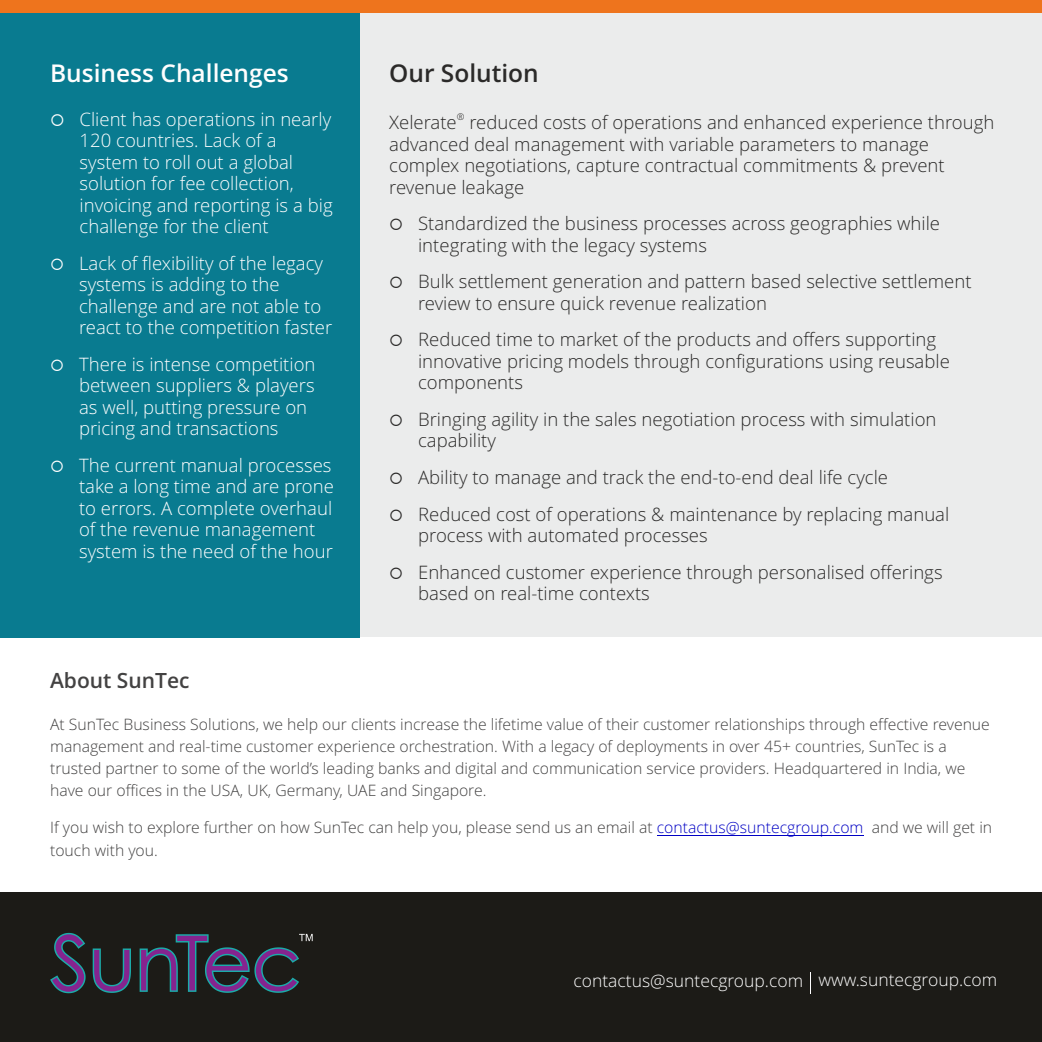
<style>
.page{position:relative;width:1042px;height:1042px;background:#fff}
.page>*{position:absolute;margin:0;border:0;box-sizing:border-box;transform-origin:0 0}
.t1{font:600 24.5px "Open Sans";color:#fefefe}
.t2{font:600 24.5px "Open Sans";color:#2b2a29}
.t3{font:600 21px "Open Sans";color:#434242}
.t4{font:300 18.55px/21.5px "Open Sans";color:#2b2a29}
.t5{font:300 18.55px/21.5px "Open Sans";color:#fefefe}
.t6{font:300 17.5px "Open Sans";color:#fefefe}
.t7{font:300 15.75px/22.1px "Open Sans";color:#434242}
.t8{font:300 9.28px "Open Sans";color:#2b2a29}
.s1{color:#0000c4}
</style>
<div class="page">
<div style="left:0;top:893px;width:1042px;height:149px;background:#1c1b17"></div>
<hr style="left:657px;top:835px;width:206px;height:1px;background:#0000c4">
<svg style="left:810px;top:972px;width:1px;height:21px"></svg>
<svg style="left:50px;top:933px;width:263px;height:60px"></svg>
<div style="left:0;top:0;width:1042px;height:636px;background:#ebecec"></div>
<div style="left:0;top:0;width:360px;height:637px;background:#097b90"></div>
<div style="left:0;top:0;width:1042px;height:12px;background:#ee741d"></div>
<h1 class="t1" style="left:50px;top:63px;width:240px">Business Challenges</h1>
<p class="t5" style="left:80px;top:110px;width:255px;text-indent:-29px">○ Client has operations in nearly<br>120 countries. Lack of a system to roll out a global solution for fee collection, invoicing and reporting is a big challenge for the client</p>
<p class="t5" style="left:79px;top:254px;width:255px;text-indent:-29px">○ Lack of flexibility of the legacy systems is adding to the challenge and are not able to react to the competition faster</p>
<p class="t5" style="left:79px;top:355px;width:238px;text-indent:-29px">○ There is intense competition between suppliers &amp; players as well, putting pressure on pricing and transactions</p>
<p class="t5" style="left:79px;top:456px;width:256px;text-indent:-29px">○ The current manual processes take a long time and are prone to errors. A complete overhaul of the revenue management system is the need of the hour</p>
<h1 class="t2" style="left:389px;top:63px;width:151px">Our Solution</h1>
<p class="t8" style="left:457px;top:113px;width:9px">®</p>
<p class="t4" style="left:389px;top:114px;width:607px">Xelerate reduced costs of operations and enhanced experience through advanced deal management with variable parameters to manage complex negotiations, capture contractual commitments &amp; prevent revenue leakage</p>
<p class="t4" style="left:418px;top:215px;width:523px;text-indent:-29px">○ Standardized the business processes across geographies while integrating with the legacy systems</p>
<p class="t4" style="left:418px;top:273px;width:555px;text-indent:-29px">○ Bulk settlement generation and pattern based selective settlement review to ensure quick revenue realization</p>
<p class="t4" style="left:418px;top:331px;width:533px;text-indent:-29px">○ Reduced time to market of the products and offers supporting innovative pricing models through configurations using reusable components</p>
<p class="t4" style="left:418px;top:410px;width:520px;text-indent:-29px">○ Bringing agility in the sales negotiation process with simulation capability</p>
<p class="t4" style="left:389px;top:468px;width:500px">○ Ability to manage and track the end-to-end deal life cycle</p>
<p class="t4" style="left:418px;top:505px;width:533px;text-indent:-29px">○ Reduced cost of operations &amp; maintenance by replacing manual process with automated processes</p>
<p class="t4" style="left:418px;top:563px;width:526px;text-indent:-29px">○ Enhanced customer experience through personalised offerings based on real-time contexts</p>
<p class="t3" style="left:50px;top:671px;width:141px">About SunTec</p>
<p class="t7" style="left:50px;top:715px;width:941px">At SunTec Business Solutions, we help our clients increase the lifetime value of their customer relationships through effective revenue management and real-time customer experience orchestration. With a legacy of deployments in over 45+ countries, SunTec is a trusted partner to some of the world’s leading banks and digital and communication service providers. Headquartered in India, we have our offices in the USA, UK, Germany, UAE and Singapore.</p>
<p class="t7" style="left:50px;top:818px;width:943px">If you wish to explore further on how SunTec can help you, please send us an email at <span class="s1">contactus@suntecgroup.com</span> and we will get in touch with you.</p>
<p class="t6" style="left:573px;top:973px;width:425px">contactus@suntecgroup.com www.suntecgroup.com</p>
</div>
